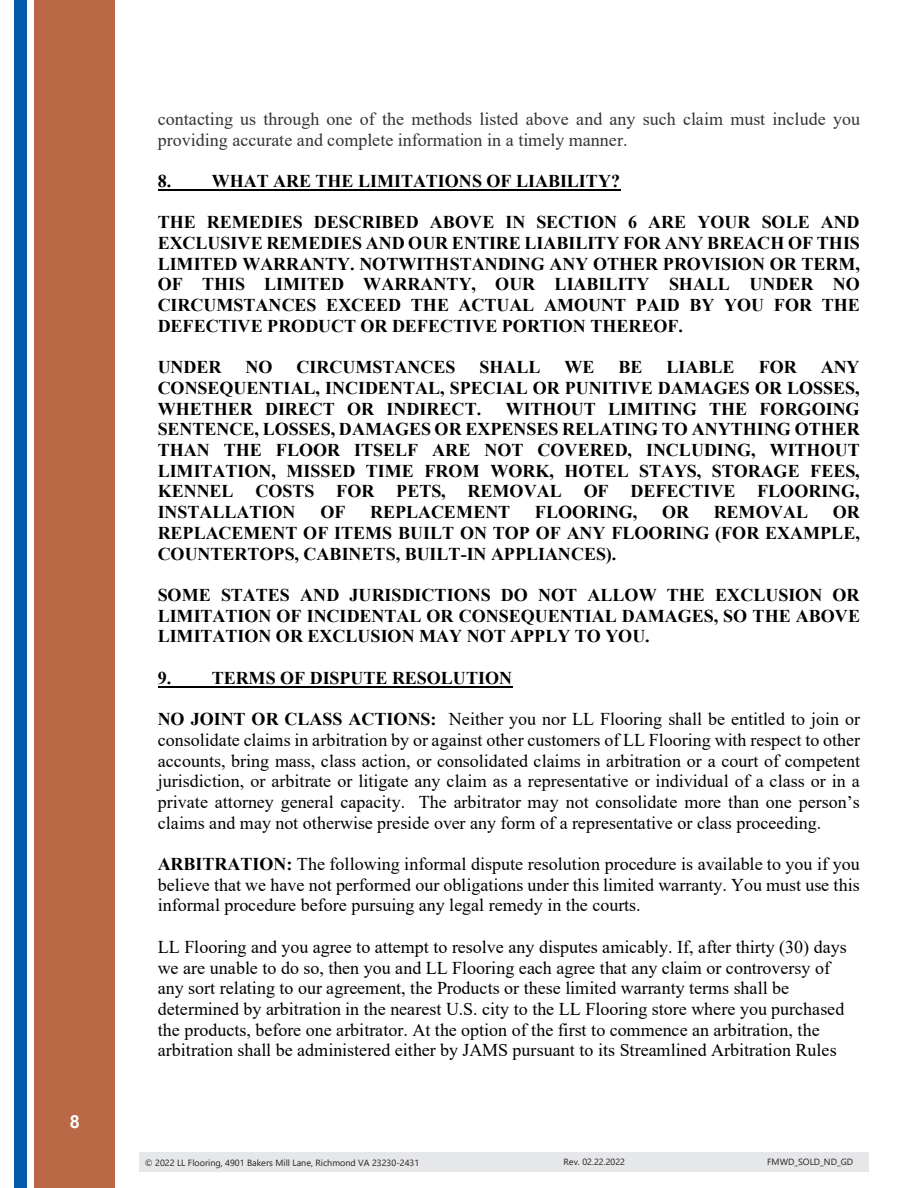
<style>
.page{position:relative;width:918px;height:1188px;background:#fff}
.page>*{position:absolute;margin:0;border:0;box-sizing:border-box;transform-origin:0 0}
.t1{font:18px/20.7px "Times New Roman";color:#000;text-align:justify}
.t2{font:700 18px/20.7px "Times New Roman";color:#000;text-align:justify}
.t3{font:18px/20.7px "Times New Roman";color:#333}
.t4{font:700 18px "Arial";color:#fff}
.t5{font:9px "Yu Gothic UI";color:#231f20}
.s1{font-weight:700}
</style>
<div class="page">
<hr style="left:158px;top:189px;width:462px;height:2px;background:#000">
<hr style="left:158px;top:686px;width:354px;height:2px;background:#000">
<div style="left:34px;top:0;width:81px;height:1188px;background:#b96745"></div>
<div style="left:14px;top:0;width:12px;height:1188px;background:#015ba9"></div>
<div style="left:139px;top:1152px;width:729px;height:19px;background:#e6e7e9"></div>
<p class="t4" style="left:70px;top:1109px;width:12px">8</p>
<p class="t3" style="left:158px;top:108px;width:704px">contacting us through one of the methods listed above and any such claim must include you providing accurate and complete information in a timely manner.</p>
<p class="t2" style="left:158px;top:170px;width:464px">8. WHAT ARE THE LIMITATIONS OF LIABILITY?</p>
<p class="t2" style="left:158px;top:211px;width:704px">THE REMEDIES DESCRIBED ABOVE IN SECTION 6 ARE YOUR SOLE AND EXCLUSIVE REMEDIES AND OUR ENTIRE LIABILITY FOR ANY BREACH OF THIS LIMITED WARRANTY. NOTWITHSTANDING ANY OTHER PROVISION OR TERM, OF THIS LIMITED WARRANTY, OUR LIABILITY SHALL UNDER NO CIRCUMSTANCES EXCEED THE ACTUAL AMOUNT PAID BY YOU FOR THE DEFECTIVE PRODUCT OR DEFECTIVE PORTION THEREOF.</p>
<p class="t2" style="left:158px;top:356px;width:65px">UNDER</p>
<p class="t2" style="left:246px;top:356px;width:28px">NO</p>
<p class="t2" style="left:297px;top:356px;width:160px">CIRCUMSTANCES</p>
<p class="t2" style="left:480px;top:356px;width:62px">SHALL</p>
<p class="t2" style="left:565px;top:356px;width:32px">WE</p>
<p class="t2" style="left:619px;top:356px;width:26px">BE</p>
<p class="t2" style="left:667px;top:356px;width:69px">LIABLE</p>
<p class="t2" style="left:759px;top:356px;width:40px">FOR</p>
<p class="t2" style="left:158px;top:356px;width:703px;text-indent:663px">ANY CONSEQUENTIAL, INCIDENTAL, SPECIAL OR PUNITIVE DAMAGES OR LOSSES, WHETHER DIRECT OR INDIRECT.</p>
<p class="t2" style="left:158px;top:398px;width:704px;text-indent:348px">WITHOUT LIMITING THE FORGOING SENTENCE, LOSSES, DAMAGES OR EXPENSES RELATING TO ANYTHING OTHER THAN THE FLOOR ITSELF ARE NOT COVERED, INCLUDING, WITHOUT LIMITATION, MISSED TIME FROM WORK, HOTEL STAYS, STORAGE FEES, KENNEL COSTS FOR PETS, REMOVAL OF DEFECTIVE FLOORING, INSTALLATION</p>
<p class="t2" style="left:320px;top:501px;width:27px">OF</p>
<p class="t2" style="left:370px;top:501px;width:142px">REPLACEMENT</p>
<p class="t2" style="left:535px;top:501px;width:104px">FLOORING,</p>
<p class="t2" style="left:662px;top:501px;width:29px">OR</p>
<p class="t2" style="left:714px;top:501px;width:96px">REMOVAL</p>
<p class="t2" style="left:158px;top:501px;width:704px;text-indent:675px">OR REPLACEMENT OF ITEMS BUILT ON TOP OF ANY FLOORING (FOR EXAMPLE, COUNTERTOPS, CABINETS, BUILT-IN APPLIANCES).</p>
<p class="t2" style="left:158px;top:584px;width:704px">SOME STATES AND JURISDICTIONS DO NOT ALLOW THE EXCLUSION OR LIMITATION OF INCIDENTAL OR CONSEQUENTIAL DAMAGES, SO THE ABOVE LIMITATION OR EXCLUSION MAY NOT APPLY TO YOU.</p>
<p class="t2" style="left:158px;top:667px;width:356px">9. TERMS OF DISPUTE RESOLUTION</p>
<p class="t1" style="left:158px;top:708px;width:704px"><span class="s1">NO JOINT OR CLASS ACTIONS:</span> Neither you nor LL Flooring shall be entitled to join or consolidate claims in arbitration by or against other customers of LL Flooring with respect to other accounts, bring mass, class action, or consolidated claims in arbitration or a court of competent jurisdiction, or arbitrate or litigate any claim as a representative or individual of a class or in a private attorney general capacity. The arbitrator may not consolidate more than one person’s claims and may not otherwise preside over any form of a representative or class proceeding.</p>
<p class="t1" style="left:158px;top:853px;width:704px"><span class="s1">ARBITRATION:</span> The following informal dispute resolution procedure is available to you if you believe that we have not performed our obligations under this limited warranty. You must use this informal procedure before pursuing any legal remedy in the courts.</p>
<p class="t1" style="left:158px;top:936px;width:691px;text-align:left">LL Flooring and you agree to attempt to resolve any disputes amicably. If, after thirty (30) days we are unable to do so, then you and LL Flooring each agree that any claim or controversy of any sort relating to our agreement, the Products or these limited warranty terms shall be determined by arbitration in the nearest U.S. city to the LL Flooring store where you purchased the products, before one arbitrator. At the option of the first to commence an arbitration, the arbitration shall be administered either by JAMS pursuant to its Streamlined Arbitration Rules</p>
<p class="t5" style="left:145px;top:1154px;width:276px">© 2022 LL Flooring, 4901 Bakers Mill Lane, Richmond VA 23230-2431</p>
<p class="t5" style="left:564px;top:1153px;width:63px">Rev. 02.22.2022</p>
<p class="t5" style="left:767px;top:1153px;width:88px">FMWD_SOLD_ND_GD</p>
</div>
